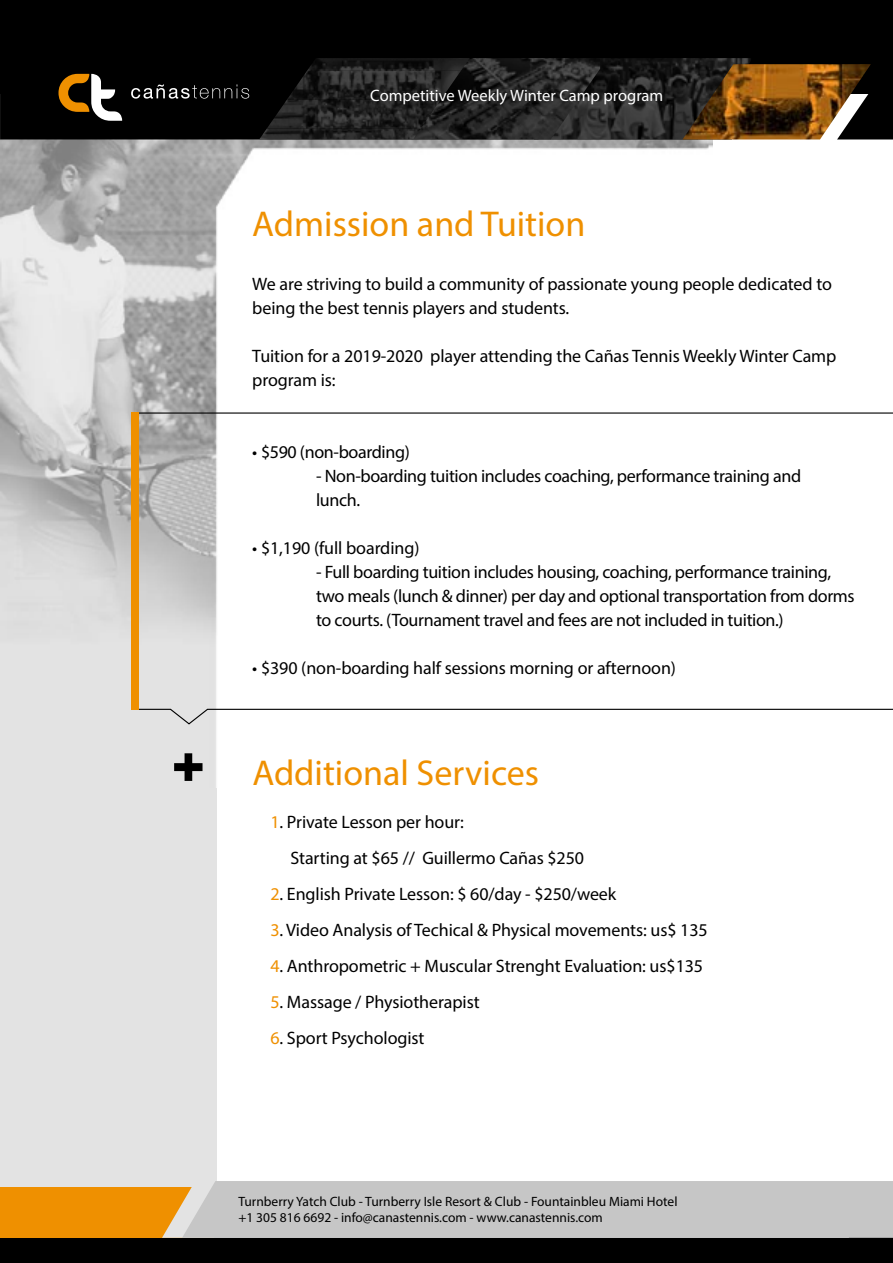
<style>
.page{position:relative;width:893px;height:1263px;background:#fff}
.page>*{position:absolute;margin:0;border:0;box-sizing:border-box;transform-origin:0 0}
.t1{font:36px "Myriad Pro";color:#ef9000}
.t2{font:18px/24px "Myriad Pro";letter-spacing:-.005em;color:#000}
.t3{font:16.5px "Myriad Pro";color:#fff}
.t4{font:13.5px/16.2px "Myriad Pro";color:#000}
.s1{color:#ef9000}
</style>
<div class="page">
<div style="left:0;top:216px;width:216px;height:1013px;background:#e3e3e3"></div>
<img style="left:0;top:139px;width:712px;height:477px">
<div style="left:0;top:0;width:893px;height:94px;background:#000"></div>
<div style="left:0;top:73px;width:287px;height:66px;background:#000"></div>
<img style="left:600px;top:58px;width:151px;height:81px">
<img style="left:421px;top:58px;width:179px;height:81px">
<img style="left:307px;top:58px;width:163px;height:13px">
<img style="left:287px;top:71px;width:174px;height:29px">
<img style="left:267px;top:100px;width:174px;height:29px">
<img style="left:259px;top:129px;width:162px;height:10px">
<svg style="left:871px;top:94px;width:22px;height:45px"></svg>
<svg style="left:58px;top:74px;width:64px;height:47px"></svg>
<svg style="left:131px;top:84px;width:118px;height:15px"></svg>
<div style="left:0;top:1230px;width:893px;height:33px;background:#000"></div>
<div style="left:0;top:1187px;width:213px;height:51px;background:#ef9000"></div>
<div style="left:162px;top:1181px;width:731px;height:57px;background:#c6c6c6"></div>
<img style="left:682px;top:64px;width:189px;height:75px">
<svg style="left:139px;top:412px;width:754px;height:313px"></svg>
<svg style="left:174px;top:753px;width:29px;height:28px"></svg>
<div style="left:131px;top:412px;width:8px;height:298px;background:#ef9000"></div>
<p class="t3" style="left:370px;top:85px;width:295px">Competitive Weekly Winter Camp program</p>
<h1 class="t1" style="left:252px;top:202px;width:335px">Admission and Tuition</h1>
<p class="t2" style="left:252px;top:271px;width:581px">We are striving to build a community of passionate young people dedicated to being the best tennis players and students.</p>
<p class="t2" style="left:252px;top:343px;width:586px">Tuition for a 2019-2020 player attending the Cañas Tennis Weekly Winter Camp program is:</p>
<p class="t2" style="left:252px;top:439px;width:159px">• $590 (non-boarding)</p>
<p class="t2" style="left:316px;top:463px;width:487px">- Non-boarding tuition includes coaching, performance training and lunch.</p>
<p class="t2" style="left:252px;top:535px;width:169px">• $1,190 (full boarding)</p>
<p class="t2" style="left:316px;top:559px;width:540px">- Full boarding tuition includes housing, coaching, performance training, two meals (lunch &amp; dinner) per day and optional transportation from dorms to courts. (Tournament travel and fees are not included in tuition.)</p>
<p class="t2" style="left:252px;top:655px;width:425px">• $390 (non-boarding half sessions morning or afternoon)</p>
<h1 class="t1" style="left:252px;top:751px;width:288px">Additional Services</h1>
<p class="t2" style="left:290px;top:804px;width:295px;line-height:36px;text-indent:-20px"><span class="s1">1</span>. Private Lesson per hour:<br>Starting at $65 // Guillermo Cañas $250</p>
<p class="t2" style="left:270px;top:882px;width:347px"><span class="s1">2</span>. English Private Lesson: $ 60/day - $250/week</p>
<p class="t2" style="left:270px;top:918px;width:439px"><span class="s1">3</span>. Video Analysis of Techical &amp; Physical movements: us$ 135</p>
<p class="t2" style="left:270px;top:954px;width:434px"><span class="s1">4</span>. Anthropometric + Muscular Strenght Evaluation: us$135</p>
<p class="t2" style="left:270px;top:990px;width:211px"><span class="s1">5</span>. Massage / Physiotherapist</p>
<p class="t2" style="left:270px;top:1026px;width:155px"><span class="s1">6</span>. Sport Psychologist</p>
<p class="t4" style="left:238px;top:1193px;width:441px">Turnberry Yatch Club - Turnberry Isle Resort &amp; Club - Fountainbleu Miami Hotel +1 305 816 6692 - info@canastennis.com - www.canastennis.com</p>
</div>
